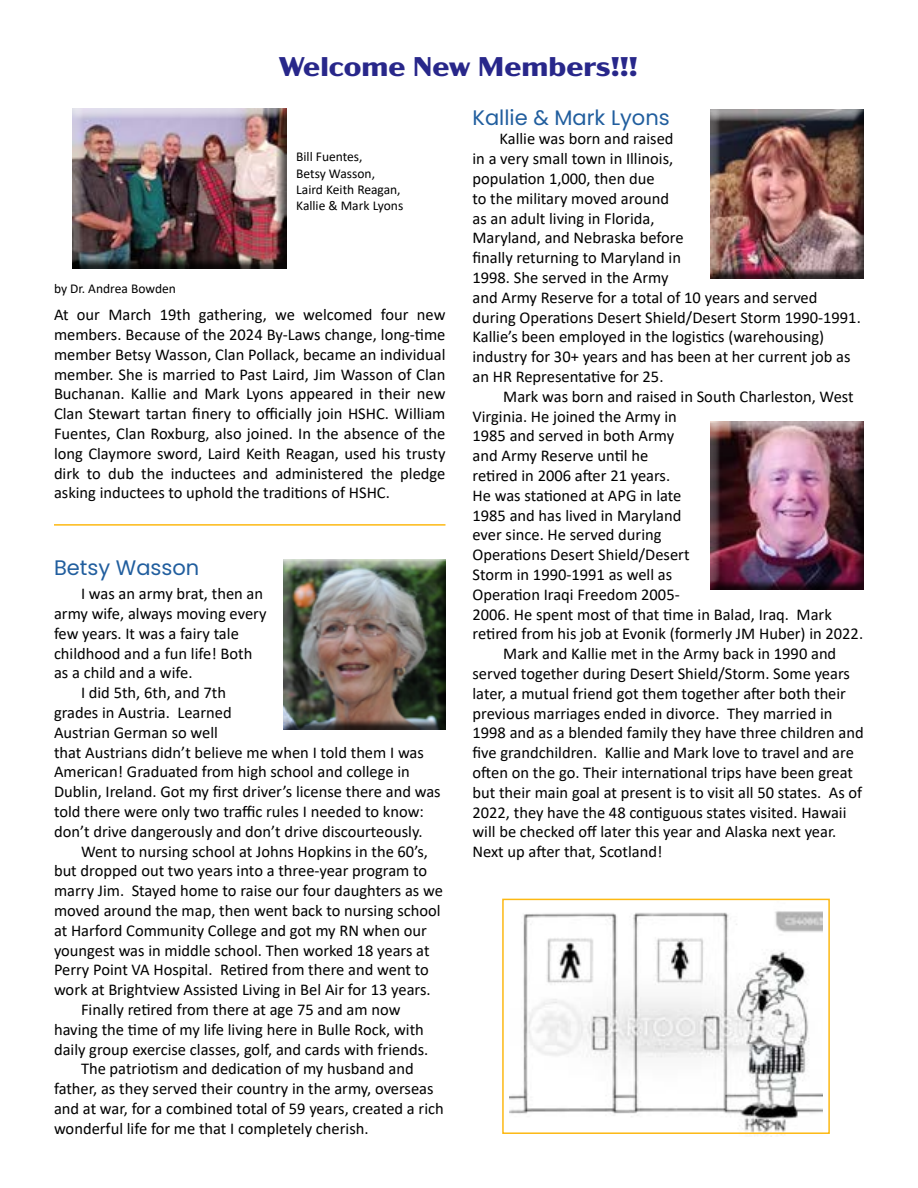
<style>
.page{position:relative;width:918px;height:1188px;background:#fff}
.page>*{position:absolute;margin:0;border:0;box-sizing:border-box;transform-origin:0 0}
.t1{font:700 expanded 27px "Acme Gothic";color:#28278a}
.t2{font:21px "Poppins";color:#215e9e}
.t3{font:16.5px/19.8px "Calibri";color:#000}
.t4{font:13.5px/16.2px "Calibri";color:#000}
</style>
<div class="page">
<div style="left:277px;top:553px;width:179px;height:178px;background:#000;opacity:.75"></div>
<div style="left:703px;top:414px;width:172px;height:177px;background:#000;opacity:.75"></div>
<div style="left:703px;top:103px;width:172px;height:177px;background:#000;opacity:.75"></div>
<img style="left:509px;top:911px;width:314px;height:226px">
<div style="left:502px;top:899px;width:328px;height:235px;border:2px solid #fdb913"></div>
<div style="left:66px;top:101px;width:231px;height:169px;background:#000;opacity:.75"></div>
<hr style="left:54px;top:524px;width:392px;height:2px;background:#fdb913">
<h1 class="t1" style="left:279px;top:46px;width:361px">Welcome New Members!!!</h1>
<p class="t4" style="left:54px;top:280px;width:123px">by Dr. Andrea Bowden</p>
<p class="t4" style="left:296px;top:148px;width:109px">Bill Fuentes,<br>Betsy Wasson,<br>Laird Keith Reagan,<br>Kallie &amp; Mark Lyons</p>
<p class="t3" style="left:54px;top:304px;width:393px;text-align:justify">At our March 19th gathering, we welcomed four new members. Because of the 2024 By-Laws change, long-time member Betsy Wasson, Clan Pollack, became an individual member. She is married to Past Laird, Jim Wasson of Clan Buchanan. Kallie and Mark Lyons appeared in their new Clan Stewart tartan finery to officially join HSHC. William Fuentes, Clan Roxburg, also joined. In the absence of the long Claymore sword, Laird Keith Reagan, used his trusty dirk to dub the inductees and administered the pledge asking inductees to uphold the traditions of HSHC.</p>
<p class="t2" style="left:54px;top:555px;width:147px">Betsy Wasson</p>
<p class="t3" style="left:81px;top:584px;width:184px">I was an army brat, then an</p>
<p class="t3" style="left:54px;top:603px;width:214px">army wife, always moving every</p>
<p class="t3" style="left:54px;top:623px;width:186px">few years. It was a fairy tale</p>
<p class="t3" style="left:54px;top:643px;width:200px">childhood and a fun life! Both</p>
<p class="t3" style="left:54px;top:663px;width:140px">as a child and a wife.</p>
<p class="t3" style="left:81px;top:683px;width:147px">I did 5th, 6th, and 7th</p>
<p class="t3" style="left:54px;top:702px;width:179px">grades in Austria. Learned</p>
<p class="t3" style="left:54px;top:722px;width:166px">Austrian German so well</p>
<p class="t3" style="left:54px;top:742px;width:371px">that Austrians didn’t believe me when I told them I was</p>
<p class="t3" style="left:54px;top:762px;width:357px">American! Graduated from high school and college in</p>
<p class="t3" style="left:54px;top:782px;width:388px">Dublin, Ireland. Got my first driver’s license there and was</p>
<p class="t3" style="left:54px;top:801px;width:371px">told there were only two traffic rules I needed to know:</p>
<p class="t3" style="left:54px;top:821px;width:370px">don’t drive dangerously and don’t drive discourteously.</p>
<p class="t3" style="left:81px;top:841px;width:349px">Went to nursing school at Johns Hopkins in the 60’s,</p>
<p class="t3" style="left:54px;top:861px;width:375px">but dropped out two years into a three-year program to</p>
<p class="t3" style="left:54px;top:881px;width:390px">marry Jim. Stayed home to raise our four daughters as we</p>
<p class="t3" style="left:54px;top:900px;width:388px">moved around the map, then went back to nursing school</p>
<p class="t3" style="left:54px;top:920px;width:375px">at Harford Community College and got my RN when our</p>
<p class="t3" style="left:54px;top:940px;width:377px">youngest was in middle school. Then worked 18 years at</p>
<p class="t3" style="left:54px;top:960px;width:376px">Perry Point VA Hospital. Retired from there and went to</p>
<p class="t3" style="left:54px;top:980px;width:378px">work at Brightview Assisted Living in Bel Air for 13 years.</p>
<p class="t3" style="left:81px;top:999px;width:321px">Finally retired from there at age 75 and am now</p>
<p class="t3" style="left:54px;top:1019px;width:371px">having the time of my life living here in Bulle Rock, with</p>
<p class="t3" style="left:54px;top:1039px;width:376px">daily group exercise classes, golf, and cards with friends.</p>
<p class="t3" style="left:81px;top:1059px;width:334px">The patriotism and dedication of my husband and</p>
<p class="t3" style="left:54px;top:1079px;width:381px">father, as they served their country in the army, overseas</p>
<p class="t3" style="left:54px;top:1098px;width:391px">and at war, for a combined total of 59 years, created a rich</p>
<p class="t3" style="left:54px;top:1118px;width:316px">wonderful life for me that I completely cherish.</p>
<p class="t2" style="left:472px;top:105px;width:199px">Kallie &amp; Mark Lyons</p>
<p class="t3" style="left:473px;top:129px;width:390px;text-indent:27px">Kallie was born and raised<br>in a very small town in Illinois,<br>population 1,000, then due<br>to the military moved around<br>as an adult living in Florida,<br>Maryland, and Nebraska before<br>finally returning to Maryland in<br>1998. She served in the Army<br>and Army Reserve for a total of 10 years and served during Operations Desert Shield/Desert Storm 1990-1991.<br>Kallie’s been employed in the logistics (warehousing) industry for 30+ years and has been at her current job as an HR Representative for 25.</p>
<p class="t3" style="left:503px;top:386px;width:352px">Mark was born and raised in South Charleston, West</p>
<p class="t3" style="left:473px;top:406px;width:206px">Virginia. He joined the Army in</p>
<p class="t3" style="left:473px;top:426px;width:203px">1985 and served in both Army</p>
<p class="t3" style="left:473px;top:445px;width:177px">and Army Reserve until he</p>
<p class="t3" style="left:473px;top:465px;width:199px">retired in 2006 after 21 years.</p>
<p class="t3" style="left:473px;top:485px;width:210px">He was stationed at APG in late</p>
<p class="t3" style="left:473px;top:505px;width:210px">1985 and has lived in Maryland</p>
<p class="t3" style="left:473px;top:525px;width:191px">ever since. He served during</p>
<p class="t3" style="left:473px;top:544px;width:219px">Operations Desert Shield/Desert</p>
<p class="t3" style="left:473px;top:564px;width:201px">Storm in 1990-1991 as well as</p>
<p class="t3" style="left:473px;top:584px;width:209px">Operation Iraqi Freedom 2005-</p>
<p class="t3" style="left:473px;top:604px;width:361px">2006. He spent most of that time in Balad, Iraq. Mark</p>
<p class="t3" style="left:473px;top:624px;width:392px">retired from his job at Evonik (formerly JM Huber) in 2022.</p>
<p class="t3" style="left:503px;top:643px;width:335px">Mark and Kallie met in the Army back in 1990 and</p>
<p class="t3" style="left:473px;top:663px;width:379px">served together during Desert Shield/Storm. Some years</p>
<p class="t3" style="left:473px;top:683px;width:375px">later, a mutual friend got them together after both their</p>
<p class="t3" style="left:473px;top:703px;width:361px">previous marriages ended in divorce. They married in</p>
<p class="t3" style="left:473px;top:723px;width:393px">1998 and as a blended family they have three children and</p>
<p class="t3" style="left:473px;top:742px;width:383px">five grandchildren. Kallie and Mark love to travel and are</p>
<p class="t3" style="left:473px;top:762px;width:382px">often on the go. Their international trips have been great</p>
<p class="t3" style="left:473px;top:782px;width:391px">but their main goal at present is to visit all 50 states. As of</p>
<p class="t3" style="left:473px;top:802px;width:375px">2022, they have the 48 contiguous states visited. Hawaii</p>
<p class="t3" style="left:473px;top:822px;width:365px">will be checked off later this year and Alaska next year.</p>
<p class="t3" style="left:473px;top:841px;width:191px">Next up after that, Scotland!</p>
</div>
